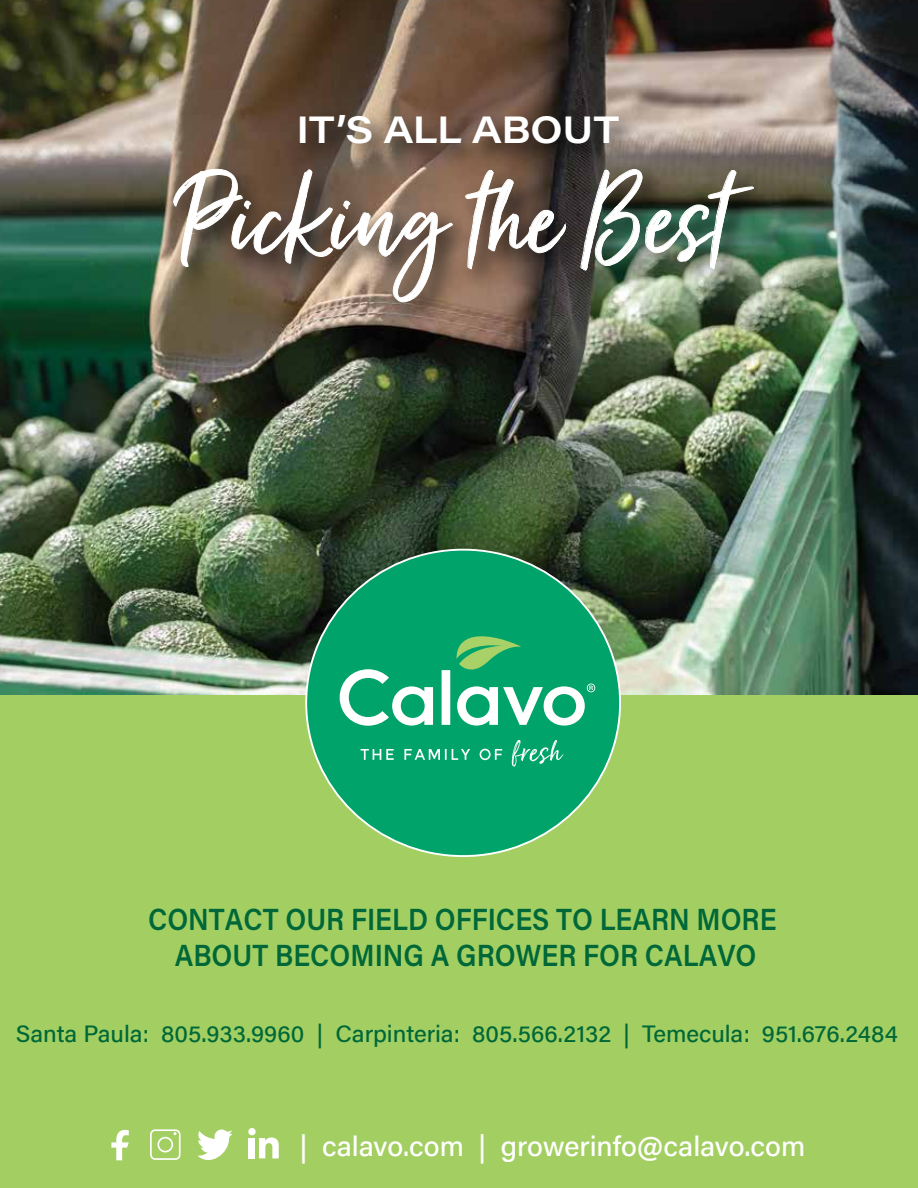
<style>
.page{position:relative;width:918px;height:1188px;background:#fff}
.page>*{position:absolute;margin:0;border:0;box-sizing:border-box;transform-origin:0 0}
.t1{font:141px "Just Lovely";color:#fff}
.t2{font:600 37.5px "Acumin Pro Wide";letter-spacing:-.01em;color:#fff}
.t3{font:600 30.6px/36.8px "Acumin Pro";color:#006838;text-align:center;scale:.9 1}
.t4{font:500 28.5px "Acumin Pro";color:#fff}
.t5{font:500 24px "Acumin Pro";color:#006838}
</style>
<div class="page">
<img style="left:1px;top:0;width:917px;height:695px">
<div style="left:1px;top:695px;width:917px;height:493px;background:#a3cf62"></div>
<div style="left:305px;top:549px;width:316px;height:308px;background:#00a369;border:2px solid #fff;border-radius:50%"></div>
<svg style="left:361px;top:740px;width:202px;height:27px"></svg>
<svg style="left:340px;top:636px;width:255px;height:90px"></svg>
<img style="left:284px;top:99px;width:368px;height:40px">
<img style="left:161px;top:139px;width:626px;height:214px">
<svg style="left:173px;top:169px;width:280px;height:134px;background:#826f60"></svg>
<svg style="left:465px;top:170px;width:101px;height:100px;background:#6a594f"></svg>
<img style="left:580px;top:169px;width:174px;height:102px">
<svg style="left:111px;top:1130px;width:18px;height:30px"></svg>
<svg style="left:150px;top:1129px;width:31px;height:31px"></svg>
<svg style="left:197px;top:1129px;width:35px;height:31px"></svg>
<div style="left:249px;top:1138px;width:6px;height:20px;background:#fff"></div>
<svg style="left:259px;top:1137px;width:20px;height:21px"></svg>
<div style="left:248px;top:1128px;width:8px;height:7px;background:#fff;border-radius:50%"></div>
<h2 class="t2" style="left:296px;top:102px;width:324px">IT’S ALL ABOUT</h2>
<h1 class="t1" style="left:177px;top:132px;width:554px">Picking the Best</h1>
<p class="t3" style="left:148px;top:899px;width:700px">CONTACT OUR FIELD OFFICES TO LEARN MORE<br>ABOUT BECOMING A GROWER FOR CALAVO</p>
<p class="t5" style="left:16px;top:1017px;width:884px">Santa Paula: 805.933.9960 | Carpinteria: 805.566.2132 | Temecula: 951.676.2484</p>
<p class="t4" style="left:300px;top:1126px;width:507px">| calavo.com | growerinfo@calavo.com</p>
</div>
